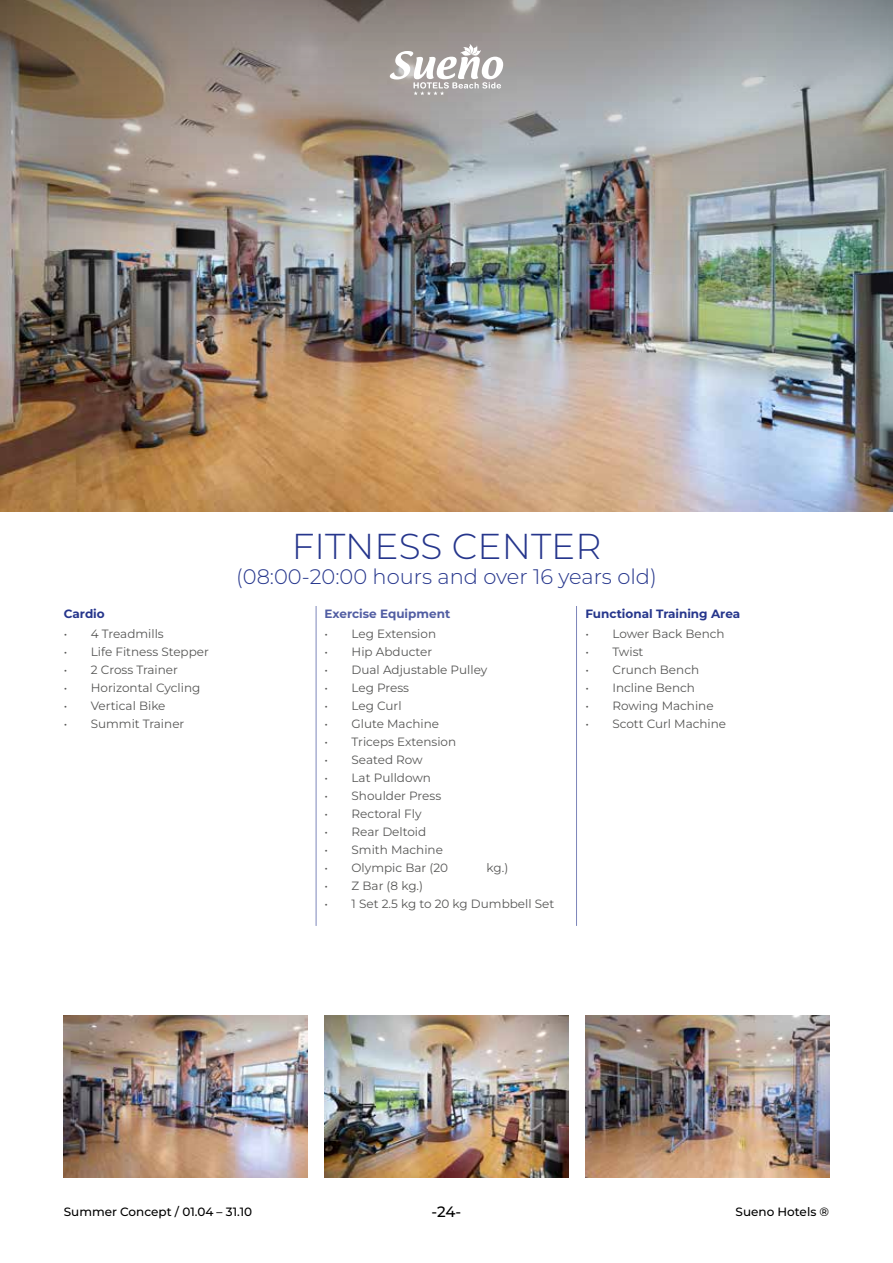
<style>
.page{position:relative;width:893px;height:1263px;background:#fff}
.page>*{position:absolute;margin:0;border:0;box-sizing:border-box;transform-origin:0 0}
.t1{font:300 36px "Montserrat";color:#26368c}
.t2{font:300 21px "Montserrat";color:#26368c}
.t3{font:500 15px "Montserrat";color:#000}
.t4{font:12px "Montserrat";color:#575756}
.t5{font:500 12px "Montserrat";color:#000}
.t6{font:700 12px "Montserrat";color:#26368c}
.t7{font:700 12px "Montserrat";color:#525ea3}
</style>
<div class="page">
<img style="left:0;top:265px;width:893px;height:247px">
<img style="left:0;top:0;width:893px;height:265px">
<img style="left:325px;top:1016px;width:243px;height:162px">
<img style="left:64px;top:1016px;width:244px;height:162px">
<img style="left:585px;top:1016px;width:244px;height:162px">
<svg style="left:390px;top:44px;width:113px;height:51px"></svg>
<hr style="left:316px;top:606px;width:1px;height:320px;background:#7d86ba">
<hr style="left:576px;top:606px;width:1px;height:320px;background:#7d86ba">
<p class="t6" style="left:64px;top:605px;width:42px">Cardio</p>
<p class="t4" style="left:64px;top:625px;width:102px">• 4 Treadmills</p>
<p class="t4" style="left:64px;top:643px;width:147px">• Life Fitness Stepper</p>
<p class="t4" style="left:64px;top:661px;width:116px">• 2 Cross Trainer</p>
<p class="t4" style="left:64px;top:679px;width:138px">• Horizontal Cycling</p>
<p class="t4" style="left:64px;top:697px;width:103px">• Vertical Bike</p>
<p class="t4" style="left:64px;top:715px;width:122px">• Summit Trainer</p>
<h1 class="t1" style="left:292px;top:521px;width:311px">FITNESS CENTER</h1>
<h2 class="t2" style="left:236px;top:562px;width:422px">(08:00-20:00 hours and over 16 years old)</h2>
<p class="t7" style="left:325px;top:605px;width:127px">Exercise Equipment</p>
<p class="t4" style="left:325px;top:625px;width:113px">• Leg Extension</p>
<p class="t4" style="left:325px;top:643px;width:109px">• Hip Abducter</p>
<p class="t4" style="left:325px;top:661px;width:164px">• Dual Adjustable Pulley</p>
<p class="t4" style="left:325px;top:679px;width:86px">• Leg Press</p>
<p class="t4" style="left:325px;top:697px;width:79px">• Leg Curl</p>
<p class="t4" style="left:325px;top:715px;width:116px">• Glute Machine</p>
<p class="t4" style="left:325px;top:733px;width:133px">• Triceps Extension</p>
<p class="t4" style="left:325px;top:751px;width:100px">• Seated Row</p>
<p class="t4" style="left:325px;top:769px;width:108px">• Lat Pulldown</p>
<p class="t4" style="left:325px;top:787px;width:118px">• Shoulder Press</p>
<p class="t4" style="left:325px;top:805px;width:98px">• Rectoral Fly</p>
<p class="t4" style="left:325px;top:823px;width:103px">• Rear Deltoid</p>
<p class="t4" style="left:325px;top:841px;width:120px">• Smith Machine</p>
<p class="t4" style="left:325px;top:859px;width:125px">• Olympic Bar (20</p>
<p class="t4" style="left:487px;top:859px;width:23px">kg.)</p>
<p class="t4" style="left:325px;top:877px;width:100px">• Z Bar (8 kg.)</p>
<p class="t4" style="left:325px;top:895px;width:231px">• 1 Set 2.5 kg to 20 kg Dumbbell Set</p>
<p class="t6" style="left:585px;top:605px;width:156px">Functional Training Area</p>
<p class="t4" style="left:585px;top:625px;width:141px">• Lower Back Bench</p>
<p class="t4" style="left:585px;top:643px;width:59px">• Twist</p>
<p class="t4" style="left:585px;top:661px;width:115px">• Crunch Bench</p>
<p class="t4" style="left:585px;top:679px;width:111px">• Incline Bench</p>
<p class="t4" style="left:585px;top:697px;width:130px">• Rowing Machine</p>
<p class="t4" style="left:585px;top:715px;width:142px">• Scott Curl Machine</p>
<p class="t5" style="left:64px;top:1203px;width:190px">Summer Concept / 01.04 – 31.10</p>
<p class="t3" style="left:432px;top:1201px;width:31px">-24-</p>
<p class="t5" style="left:736px;top:1203px;width:95px">Sueno Hotels ®</p>
</div>
